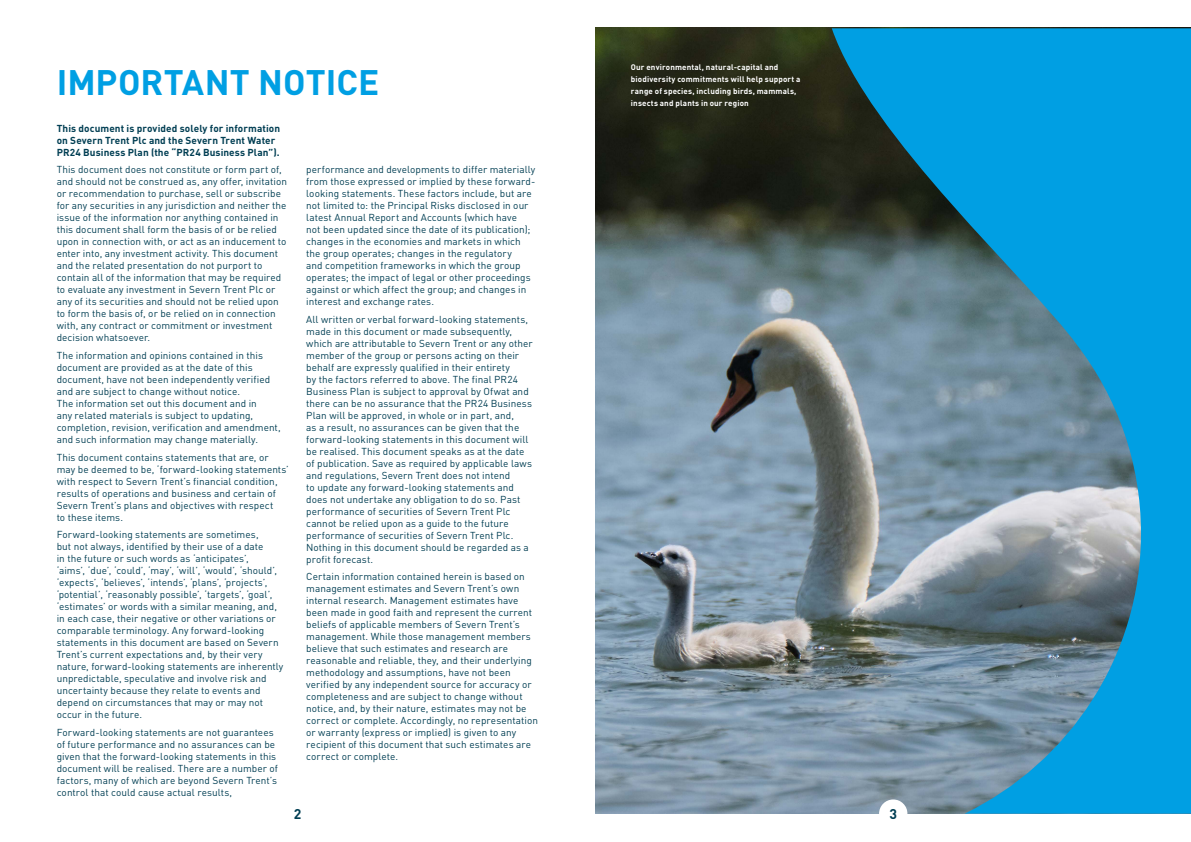
<style>
.page{position:relative;width:1191px;height:842px;background:#fff}
.page>*{position:absolute;margin:0;border:0;box-sizing:border-box;transform-origin:0 0}
.t1{font:700 35px "DINOT";color:#009fe3}
.t2{font:700 14px "DINOT";color:#003e53}
.t3{font:10px/12px "DINOT";letter-spacing:.005em;color:#003e53}
.t4{font:700 10px/12px "DINOT";letter-spacing:.01em;color:#003e53}
.t5{font:700 8px/12px "DINOT";letter-spacing:.02em;color:#fff}
</style>
<div class="page">
<img style="left:595px;top:28px;width:236px;height:786px">
<svg style="left:831px;top:28px;width:360px;height:786px;background:#428eaf"></svg>
<div style="left:879px;top:799px;width:28px;height:29px;background:#fff;border-radius:50%"></div>
<h1 class="t1" style="left:57px;top:59px;width:324px">IMPORTANT NOTICE</h1>
<p class="t5" style="left:631px;top:61px;width:171px">Our environmental, natural-capital and biodiversity commitments will help support a range of species, including birds, mammals, insects and plants in our region</p>
<p class="t4" style="left:57px;top:122px;width:225px">This document is provided solely for information on Severn Trent Plc and the Severn Trent Water<br>PR24 Business Plan (the “PR24 Business Plan”).</p>
<p class="t3" style="left:57px;top:164px;width:232px">This document does not constitute or form part of, and should not be construed as, any offer, invitation or recommendation to purchase, sell or subscribe for any securities in any jurisdiction and neither the issue of the information nor anything contained in this document shall form the basis of or be relied upon in connection with, or act as an inducement to enter into, any investment activity. This document and the related presentation do not purport to contain all of the information that may be required to evaluate any investment in Severn Trent Plc or any of its securities and should not be relied upon to form the basis of, or be relied on in connection with, any contract or commitment or investment decision whatsoever.</p>
<p class="t3" style="left:57px;top:349px;width:225px">The information and opinions contained in this document are provided as at the date of this document, have not been independently verified and are subject to change without notice.<br>The information set out this document and in<br>any related materials is subject to updating, completion, revision, verification and amendment, and such information may change materially.</p>
<p class="t3" style="left:57px;top:451px;width:234px">This document contains statements that are, or may be deemed to be, ‘forward-looking statements’ with respect to Severn Trent’s financial condition, results of operations and business and certain of Severn Trent’s plans and objectives with respect<br>to these items.</p>
<p class="t3" style="left:57px;top:529px;width:228px">Forward-looking statements are sometimes,<br>but not always, identified by their use of a date<br>in the future or such words as ‘anticipates’,<br>‘aims’, ‘due’, ‘could’, ‘may’, ‘will’, ‘would’, ‘should’, ‘expects’, ‘believes’, ‘intends’, ‘plans’, ‘projects’, ‘potential’, ‘reasonably possible’, ‘targets’, ‘goal’, ‘estimates’ or words with a similar meaning, and, in each case, their negative or other variations or comparable terminology. Any forward-looking statements in this document are based on Severn Trent’s current expectations and, by their very nature, forward-looking statements are inherently unpredictable, speculative and involve risk and uncertainty because they relate to events and depend on circumstances that may or may not occur in the future.</p>
<p class="t3" style="left:57px;top:726px;width:223px">Forward-looking statements are not guarantees of future performance and no assurances can be given that the forward-looking statements in this document will be realised. There are a number of factors, many of which are beyond Severn Trent’s control that could cause actual results,</p>
<p class="t3" style="left:306px;top:163px;width:230px">performance and developments to differ materially from those expressed or implied by these forward&shy;looking statements. These factors include, but are not limited to: the Principal Risks disclosed in our latest Annual Report and Accounts (which have<br>not been updated since the date of its publication); changes in the economies and markets in which the group operates; changes in the regulatory<br>and competition frameworks in which the group operates; the impact of legal or other proceedings against or which affect the group; and changes in interest and exchange rates.</p>
<p class="t3" style="left:306px;top:313px;width:228px">All written or verbal forward-looking statements, made in this document or made subsequently, which are attributable to Severn Trent or any other member of the group or persons acting on their behalf are expressly qualified in their entirety<br>by the factors referred to above. The final PR24<br>Business Plan is subject to approval by Ofwat and there can be no assurance that the PR24 Business Plan will be approved, in whole or in part, and,<br>as a result, no assurances can be given that the forward-looking statements in this document will be realised. This document speaks as at the date of publication. Save as required by applicable laws and regulations, Severn Trent does not intend<br>to update any forward-looking statements and does not undertake any obligation to do so. Past performance of securities of Severn Trent Plc cannot be relied upon as a guide to the future performance of securities of Severn Trent Plc.<br>Nothing in this document should be regarded as a profit forecast.</p>
<p class="t3" style="left:306px;top:571px;width:233px">Certain information contained herein is based on management estimates and Severn Trent’s own internal research. Management estimates have been made in good faith and represent the current beliefs of applicable members of Severn Trent’s management. While those management members believe that such estimates and research are reasonable and reliable, they, and their underlying methodology and assumptions, have not been verified by any independent source for accuracy or completeness and are subject to change without notice, and, by their nature, estimates may not be correct or complete. Accordingly, no representation or warranty (express or implied) is given to any recipient of this document that such estimates are correct or complete.</p>
<h2 class="t2" style="left:294px;top:804px;width:9px">2</h2>
<h2 class="t2" style="left:889px;top:804px;width:9px">3</h2>
</div>
